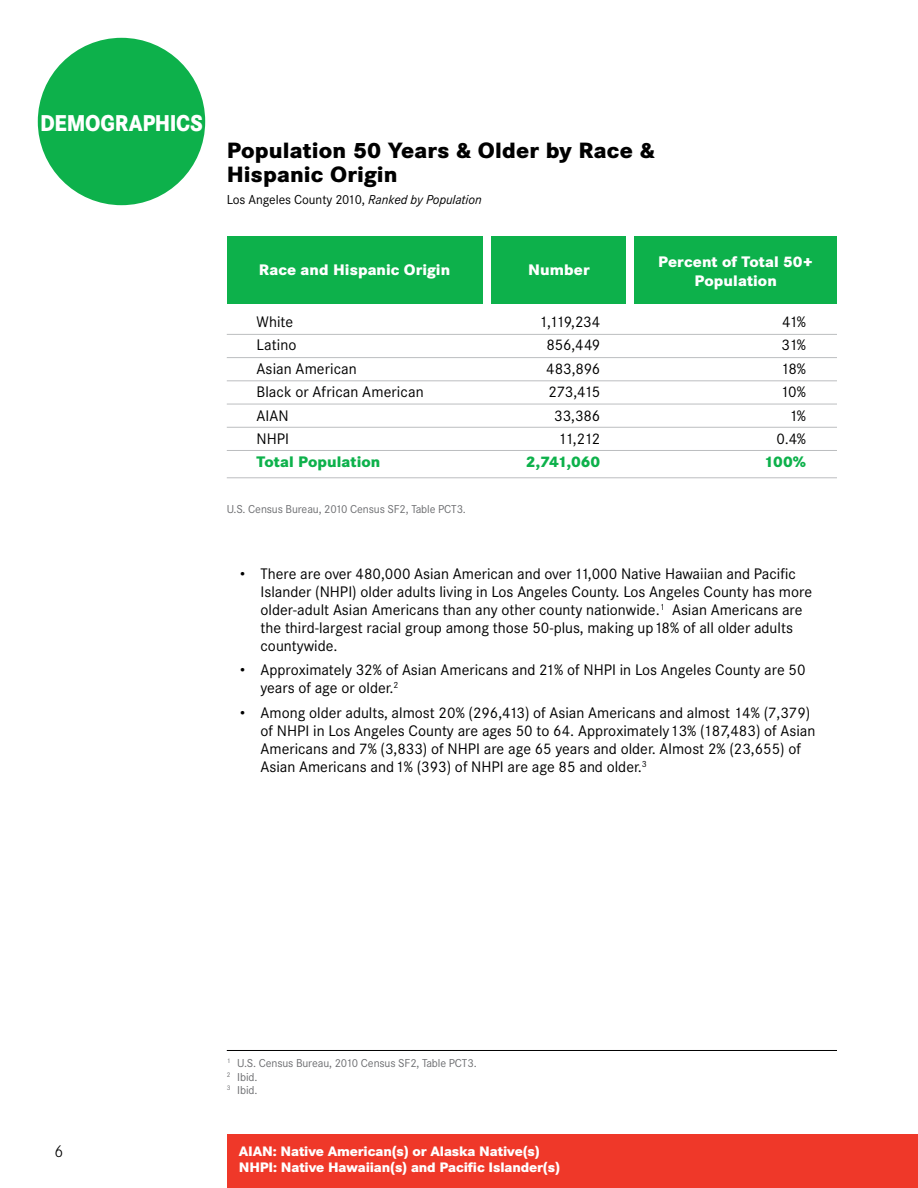
<style>
.page{position:relative;width:918px;height:1188px;background:#fff}
.page>*{position:absolute;margin:0;border:0;box-sizing:border-box;transform-origin:0 0}
.t1{font:800 22.5px "Corporate S";letter-spacing:-.015em;color:#fff;scale:.87 1}
.t2{font:800 21.75px/24px "Corporate S";letter-spacing:.005em;color:#000}
.t3{font:300 16.5px "Corporate S";color:#000}
.t4{font:15px/23.4px "Corporate S";color:#000}
.t5{font:800 15px/19.5px "Corporate S";letter-spacing:.005em;color:#fff;text-align:center}
.t6{font:15px/23.4px "Corporate S";letter-spacing:-.02em;color:#000;text-align:right}
.t7{font:800 15px "Corporate S";letter-spacing:.005em;color:#0db14b}
.t8{font:800 13.5px/16.2px "Corporate S";letter-spacing:-.01em;color:#fff}
.t9{font:12.75px "Corporate S";letter-spacing:-.005em;color:#000}
.t10{font:11.25px/13.5px "Corporate S";letter-spacing:-.01em;color:#6d6e71}
.s1{font-style:italic}
</style>
<div class="page">
<div style="left:227px;top:1134px;width:691px;height:54px;background:#ef3829"></div>
<div style="left:227px;top:237px;width:255px;height:67px;background:#0db14b"></div>
<div style="left:634px;top:237px;width:203px;height:67px;background:#0db14b"></div>
<div style="left:491px;top:237px;width:135px;height:67px;background:#0db14b"></div>
<hr style="left:227px;top:334px;width:610px;height:1px;background:#bcbec0">
<hr style="left:227px;top:357px;width:610px;height:1px;background:#bcbec0">
<hr style="left:227px;top:380px;width:610px;height:1px;background:#bcbec0">
<hr style="left:227px;top:404px;width:610px;height:1px;background:#bcbec0">
<hr style="left:227px;top:427px;width:610px;height:1px;background:#bcbec0">
<hr style="left:227px;top:450px;width:610px;height:1px;background:#bcbec0">
<hr style="left:227px;top:477px;width:610px;height:1px;background:#bcbec0">
<div style="left:38px;top:38px;width:167px;height:167px;background:#0db14b;border-radius:50%"></div>
<hr style="left:227px;top:1050px;width:610px;height:1px;background:#000">
<h1 class="t1" style="left:40px;top:108px;width:188px">DEMOGRAPHICS</h1>
<h2 class="t2" style="left:227px;top:138px;width:429px">Population 50 Years &amp; Older by Race &amp;<br>Hispanic Origin</h2>
<p class="t9" style="left:227px;top:192px;width:256px">Los Angeles County 2010, <span class="s1">Ranked by Population</span></p>
<p class="t5" style="left:259px;top:260px;width:193px">Race and Hispanic Origin</p>
<p class="t5" style="left:528px;top:260px;width:63px">Number</p>
<p class="t5" style="left:658px;top:252px;width:156px">Percent of Total 50+<br>Population</p>
<p class="t4" style="left:256px;top:310px;width:169px">White<br>Latino<br>Asian American<br>Black or African American<br>AIAN<br>NHPI</p>
<p class="t7" style="left:256px;top:453px;width:125px">Total Population</p>
<p class="t10" style="left:227px;top:503px;width:241px">U.S. Census Bureau, 2010 Census SF2, Table PCT3.</p>
<p class="t6" style="left:539px;top:310px;width:63px">1,119,234<br>856,449<br>483,896<br>273,415<br>33,386<br>11,212</p>
<p class="t7" style="left:526px;top:453px;width:76px">2,741,060</p>
<p class="t4" style="left:777px;top:310px;width:31px;text-align:right">41%<br>31%<br>18%<br>10%<br>1%<br>0.4%</p>
<p class="t7" style="left:764px;top:452px;width:43px">100%</p>
<p class="t4" style="left:261px;top:565px;width:553px;line-height:18px;text-indent:-20px">• There are over 480,000 Asian American and over 11,000 Native Hawaiian and Pacific Islander (NHPI) older adults living in Los Angeles County. Los Angeles County has more older-adult Asian Americans than any other county nationwide.<sup>1</sup> Asian Americans are the third-largest racial group among those 50-plus, making up 18% of all older adults countywide.</p>
<p class="t4" style="left:261px;top:661px;width:547px;line-height:18px;text-indent:-20px">• Approximately 32% of Asian Americans and 21% of NHPI in Los Angeles County are 50 years of age or older.<sup>2</sup></p>
<p class="t4" style="left:261px;top:704px;width:556px;line-height:18px;text-indent:-20px">• Among older adults, almost 20% (296,413) of Asian Americans and almost 14% (7,379) of NHPI in Los Angeles County are ages 50 to 64. Approximately 13% (187,483) of Asian Americans and 7% (3,833) of NHPI are age 65 years and older. Almost 2% (23,655) of Asian Americans and 1% (393) of NHPI are age 85 and older.<sup>3</sup></p>
<p class="t3" style="left:54px;top:1141px;width:11px">6</p>
<p class="t10" style="left:227px;top:1057px;width:251px"><sup>1</sup> U.S. Census Bureau, 2010 Census SF2, Table PCT3.<br><sup>2</sup> Ibid.<br><sup>3</sup> Ibid.</p>
<p class="t8" style="left:239px;top:1143px;width:323px">AIAN: Native American(s) or Alaska Native(s)<br>NHPI: Native Hawaiian(s) and Pacific Islander(s)</p>
</div>
